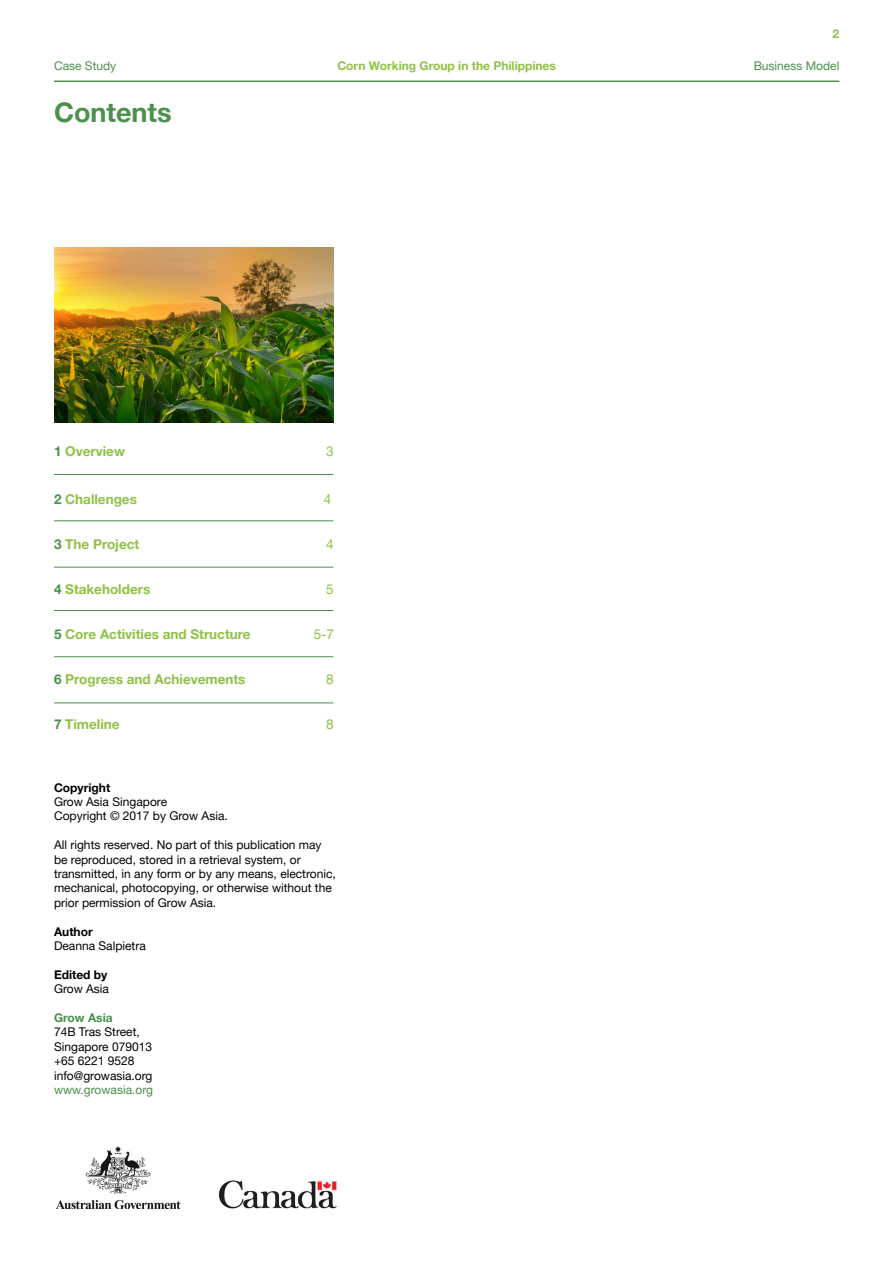
<style>
.page{position:relative;width:893px;height:1263px;background:#fff}
.page>*{position:absolute;margin:0;border:0;box-sizing:border-box;transform-origin:0 0}
.t1{font:700 27px "Helvetica Neue LT Pro";color:#4b904b}
.t2{font:700 13.5px "Helvetica Neue LT Pro";color:#8fc144}
.t3{font:13.5px "Helvetica Neue LT Pro";color:#8fc144}
.t4{font:12px/14.4px "Helvetica Neue LT Pro";color:#000}
.t5{font:12px "Helvetica Neue LT Pro";color:#4b904b}
.t6{font:700 12px "Helvetica Neue LT Pro";color:#8fc144}
.t7{font:700 12px "Helvetica Neue LT Pro";color:#000}
.t8{font:700 12px "Helvetica Neue LT Pro";color:#4b904b}
.s1{color:#4b904b}
</style>
<div class="page">
<img style="left:54px;top:247px;width:279px;height:175px">
<img style="left:55px;top:1146px;width:126px;height:63px">
<img style="left:218px;top:1180px;width:119px;height:29px">
<hr style="left:54px;top:474px;width:279px;height:1px;background:#4b904b">
<hr style="left:54px;top:520px;width:279px;height:1px;background:#4b904b">
<hr style="left:54px;top:567px;width:279px;height:1px;background:#4b904b">
<hr style="left:54px;top:610px;width:279px;height:1px;background:#4b904b">
<hr style="left:54px;top:656px;width:279px;height:1px;background:#4b904b">
<hr style="left:54px;top:702px;width:279px;height:1px;background:#4b904b">
<hr style="left:54px;top:81px;width:785px;height:1px;background:#4b904b">
<p class="t6" style="left:833px;top:27px;width:8px">2</p>
<p class="t5" style="left:54px;top:58px;width:64px">Case Study</p>
<p class="t5" style="left:754px;top:58px;width:87px">Business Model</p>
<p class="t6" style="left:337px;top:58px;width:220px">Corn Working Group in the Philippines</p>
<h1 class="t1" style="left:54px;top:96px;width:119px">Contents</h1>
<p class="t2" style="left:54px;top:442px;width:73px"><span class="s1">1</span> Overview</p>
<p class="t3" style="left:326px;top:442px;width:9px">3</p>
<p class="t2" style="left:54px;top:490px;width:84px"><span class="s1">2</span> Challenges</p>
<p class="t3" style="left:324px;top:490px;width:9px">4</p>
<p class="t2" style="left:54px;top:535px;width:87px"><span class="s1">3</span> The Project</p>
<p class="t3" style="left:326px;top:535px;width:9px">4</p>
<p class="t2" style="left:54px;top:580px;width:98px"><span class="s1">4</span> Stakeholders</p>
<p class="t3" style="left:326px;top:580px;width:9px">5</p>
<p class="t2" style="left:54px;top:625px;width:198px"><span class="s1">5</span> Core Activities and Structure</p>
<p class="t3" style="left:314px;top:625px;width:22px">5-7</p>
<p class="t2" style="left:54px;top:670px;width:193px"><span class="s1">6</span> Progress and Achievements</p>
<p class="t3" style="left:326px;top:670px;width:9px">8</p>
<p class="t2" style="left:54px;top:715px;width:67px"><span class="s1">7</span> Timeline</p>
<p class="t3" style="left:326px;top:715px;width:9px">8</p>
<p class="t7" style="left:54px;top:780px;width:58px">Copyright</p>
<p class="t4" style="left:54px;top:794px;width:175px">Grow Asia Singapore<br>Copyright © 2017 by Grow Asia.</p>
<p class="t4" style="left:54px;top:837px;width:283px">All rights reserved. No part of this publication may be reproduced, stored in a retrieval system, or transmitted, in any form or by any means, electronic, mechanical, photocopying, or otherwise without the prior permission of Grow Asia.</p>
<p class="t7" style="left:54px;top:924px;width:40px">Author</p>
<p class="t4" style="left:54px;top:938px;width:93px">Deanna Salpietra</p>
<p class="t7" style="left:54px;top:967px;width:55px">Edited by</p>
<p class="t4" style="left:54px;top:981px;width:57px">Grow Asia</p>
<p class="t8" style="left:54px;top:1010px;width:60px">Grow Asia</p>
<p class="t4" style="left:54px;top:1025px;width:100px">74B Tras Street,<br>Singapore 079013 +65 6221 9528 info@growasia.org</p>
<p class="t5" style="left:54px;top:1082px;width:100px">www.growasia.org</p>
</div>
